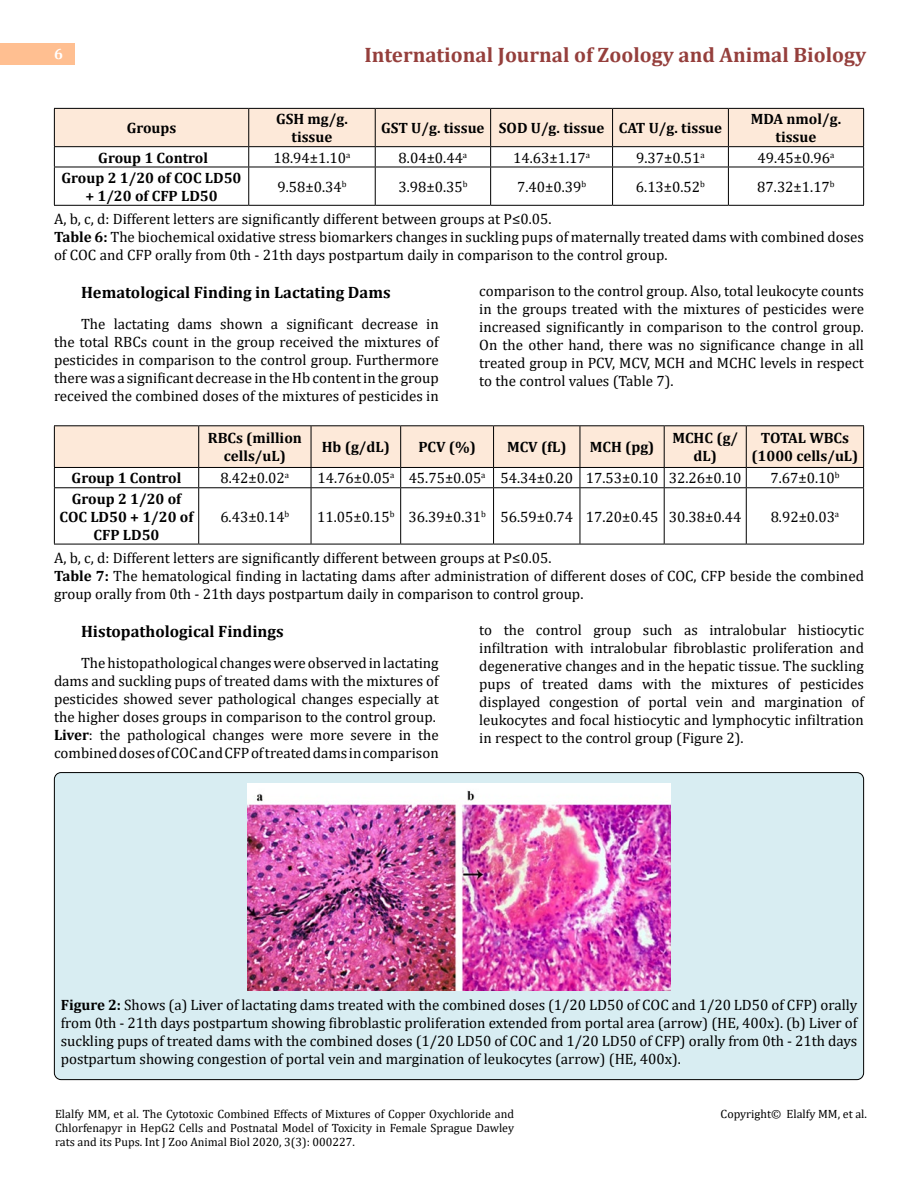
<style>
.page{position:relative;width:918px;height:1188px;background:#fff}
.page>*{position:absolute;margin:0;border:0;box-sizing:border-box;transform-origin:0 0}
.t1{font:700 21px "Cambria";color:#953f3c}
.t2{font:700 16.5px "Cambria";color:#000}
.t3{font:15px/18px "Cambria";color:#000;text-align:justify}
.t4{font:700 15px/18px "Cambria";color:#000;text-align:center}
.t5{font:700 15px "Cambria";color:#fff}
.t6{font:12px/14.4px "Cambria";color:#000;text-align:justify}
.s1{font-weight:700}
</style>
<div class="page">
<div style="left:0;top:43px;width:75px;height:21px;background:#ffbf91"></div>
<div style="left:54px;top:773px;width:810px;height:307px;background:#d8edf2;border-radius:7px"></div>
<hr style="left:54px;top:167px;width:1px;height:38px;background:#000">
<hr style="left:54px;top:167px;width:195px;height:1px;background:#000">
<hr style="left:249px;top:167px;width:126px;height:1px;background:#000">
<hr style="left:375px;top:167px;width:116px;height:1px;background:#000">
<hr style="left:491px;top:167px;width:122px;height:1px;background:#000">
<hr style="left:613px;top:167px;width:115px;height:1px;background:#000">
<hr style="left:728px;top:167px;width:136px;height:1px;background:#000">
<hr style="left:54px;top:205px;width:195px;height:1px;background:#000">
<hr style="left:249px;top:205px;width:126px;height:1px;background:#000">
<hr style="left:375px;top:205px;width:116px;height:1px;background:#000">
<hr style="left:491px;top:205px;width:122px;height:1px;background:#000">
<hr style="left:613px;top:205px;width:115px;height:1px;background:#000">
<hr style="left:728px;top:205px;width:136px;height:1px;background:#000">
<svg style="left:54px;top:108px;width:810px;height:59px"></svg>
<hr style="left:248px;top:167px;width:1px;height:38px;background:#000">
<hr style="left:375px;top:167px;width:1px;height:38px;background:#000">
<hr style="left:490px;top:167px;width:1px;height:38px;background:#000">
<hr style="left:612px;top:167px;width:1px;height:38px;background:#000">
<hr style="left:728px;top:167px;width:1px;height:38px;background:#000">
<hr style="left:863px;top:167px;width:1px;height:38px;background:#000">
<hr style="left:54px;top:425px;width:145px;height:1px;background:#000">
<hr style="left:199px;top:425px;width:112px;height:1px;background:#000">
<hr style="left:311px;top:425px;width:90px;height:1px;background:#000">
<hr style="left:401px;top:425px;width:93px;height:1px;background:#000">
<hr style="left:494px;top:425px;width:86px;height:1px;background:#000">
<hr style="left:580px;top:425px;width:84px;height:1px;background:#000">
<hr style="left:664px;top:425px;width:82px;height:1px;background:#000">
<hr style="left:746px;top:425px;width:118px;height:1px;background:#000">
<hr style="left:54px;top:488px;width:1px;height:56px;background:#000">
<hr style="left:54px;top:487px;width:145px;height:1px;background:#000">
<hr style="left:199px;top:487px;width:112px;height:1px;background:#000">
<hr style="left:311px;top:487px;width:90px;height:1px;background:#000">
<hr style="left:401px;top:487px;width:93px;height:1px;background:#000">
<hr style="left:494px;top:487px;width:86px;height:1px;background:#000">
<hr style="left:580px;top:487px;width:84px;height:1px;background:#000">
<hr style="left:664px;top:487px;width:82px;height:1px;background:#000">
<hr style="left:746px;top:487px;width:118px;height:1px;background:#000">
<hr style="left:54px;top:544px;width:145px;height:1px;background:#000">
<hr style="left:199px;top:544px;width:112px;height:1px;background:#000">
<hr style="left:311px;top:544px;width:90px;height:1px;background:#000">
<hr style="left:401px;top:544px;width:93px;height:1px;background:#000">
<hr style="left:494px;top:544px;width:86px;height:1px;background:#000">
<hr style="left:580px;top:544px;width:84px;height:1px;background:#000">
<hr style="left:664px;top:544px;width:82px;height:1px;background:#000">
<hr style="left:746px;top:544px;width:118px;height:1px;background:#000">
<svg style="left:54px;top:426px;width:810px;height:61px"></svg>
<hr style="left:198px;top:488px;width:1px;height:56px;background:#000">
<hr style="left:311px;top:488px;width:1px;height:56px;background:#000">
<hr style="left:400px;top:488px;width:1px;height:56px;background:#000">
<hr style="left:493px;top:488px;width:1px;height:56px;background:#000">
<hr style="left:580px;top:488px;width:1px;height:56px;background:#000">
<hr style="left:664px;top:488px;width:1px;height:56px;background:#000">
<hr style="left:746px;top:488px;width:1px;height:56px;background:#000">
<hr style="left:863px;top:488px;width:1px;height:56px;background:#000">
<img style="left:247px;top:783px;width:424px;height:208px">
<p class="t5" style="left:54px;top:44px;width:10px">6</p>
<h1 class="t1" style="left:364px;top:40px;width:503px">International Journal of Zoology and Animal Biology</h1>
<p class="t4" style="left:127px;top:119px;width:51px">Groups</p>
<p class="t4" style="left:276px;top:110px;width:73px">GSH mg/g. tissue</p>
<p class="t4" style="left:381px;top:119px;width:342px">GST U/g. tissue SOD U/g. tissue CAT U/g. tissue</p>
<p class="t4" style="left:751px;top:110px;width:92px">MDA nmol/g. tissue</p>
<p class="t4" style="left:98px;top:148px;width:111px">Group 1 Control</p>
<p class="t3" style="left:274px;top:148px;width:78px">18.94±1.10<sup>a</sup></p>
<p class="t3" style="left:399px;top:148px;width:70px">8.04±0.44<sup>a</sup></p>
<p class="t3" style="left:513px;top:148px;width:78px">14.63±1.17<sup>a</sup></p>
<p class="t3" style="left:636px;top:148px;width:70px">9.37±0.51<sup>a</sup></p>
<p class="t3" style="left:758px;top:148px;width:78px">49.45±0.96<sup>a</sup></p>
<p class="t4" style="left:62px;top:168px;width:181px">Group 2 1/20 of COC LD50 + 1/20 of CFP LD50</p>
<p class="t3" style="left:277px;top:178px;width:71px">9.58±0.34<sup>b</sup></p>
<p class="t3" style="left:398px;top:178px;width:71px">3.98±0.35<sup>b</sup></p>
<p class="t3" style="left:517px;top:178px;width:71px">7.40±0.39<sup>b</sup></p>
<p class="t3" style="left:636px;top:178px;width:71px">6.13±0.52<sup>b</sup></p>
<p class="t3" style="left:757px;top:178px;width:79px">87.32±1.17<sup>b</sup></p>
<p class="t3" style="left:54px;top:210px;width:812px;text-align:left">A, b, c, d: Different letters are significantly different between groups at P≤0.05.<br><span class="s1">Table 6:</span> The biochemical oxidative stress biomarkers changes in suckling pups of maternally treated dams with combined doses of COC and CFP orally from 0th - 21th days postpartum daily in comparison to the control group.</p>
<p class="t2" style="left:81px;top:281px;width:311px">Hematological Finding in Lactating Dams</p>
<p class="t3" style="left:54px;top:315px;width:386px;text-indent:27px">The lactating dams shown a significant decrease in the total RBCs count in the group received the mixtures of pesticides in comparison to the control group. Furthermore there was a significant decrease in the Hb content in the group received the combined doses of the mixtures of pesticides in</p>
<p class="t3" style="left:479px;top:282px;width:386px">comparison to the control group. Also, total leukocyte counts in the groups treated with the mixtures of pesticides were increased significantly in comparison to the control group.<br>On the other hand, there was no significance change in all treated group in PCV, MCV, MCH and MCHC levels in respect to the control values (Table 7).</p>
<p class="t4" style="left:208px;top:429px;width:96px">RBCs (million cells/uL)</p>
<p class="t4" style="left:322px;top:438px;width:70px">Hb (g/dL)</p>
<p class="t4" style="left:418px;top:438px;width:59px">PCV (%)</p>
<p class="t4" style="left:507px;top:438px;width:61px">MCV (fL)</p>
<p class="t4" style="left:590px;top:438px;width:66px">MCH (pg)</p>
<p class="t4" style="left:672px;top:429px;width:67px">MCHC (g/ dL)</p>
<p class="t4" style="left:751px;top:429px;width:108px">TOTAL WBCs (1000 cells/uL)</p>
<p class="t4" style="left:72px;top:469px;width:111px">Group 1 Control</p>
<p class="t3" style="left:221px;top:469px;width:70px">8.42±0.02<sup>a</sup></p>
<p class="t3" style="left:317px;top:469px;width:426px">14.76±0.05<sup>a</sup> 45.75±0.05<sup>a</sup> 54.34±0.20 17.53±0.10 32.26±0.10</p>
<p class="t3" style="left:770px;top:469px;width:71px">7.67±0.10<sup>b</sup></p>
<p class="t4" style="left:60px;top:489px;width:135px">Group 2 1/20 of<br>COC LD50 + 1/20 of<br>CFP LD50</p>
<p class="t3" style="left:220px;top:508px;width:71px">6.43±0.14<sup>b</sup></p>
<p class="t3" style="left:317px;top:508px;width:426px">11.05±0.15<sup>b</sup> 36.39±0.31<sup>b</sup> 56.59±0.74 17.20±0.45 30.38±0.44</p>
<p class="t3" style="left:771px;top:508px;width:70px">8.92±0.03<sup>a</sup></p>
<p class="t3" style="left:54px;top:549px;width:812px;text-align:left">A, b, c, d: Different letters are significantly different between groups at P≤0.05.<br><span class="s1">Table 7:</span> The hematological finding in lactating dams after administration of different doses of COC, CFP beside the combined group orally from 0th - 21th days postpartum daily in comparison to control group.</p>
<p class="t2" style="left:81px;top:619px;width:204px">Histopathological Findings</p>
<p class="t3" style="left:54px;top:654px;width:386px;text-align:left;text-indent:27px">The histopathological changes were observed in lactating dams and suckling pups of treated dams with the mixtures of pesticides showed sever pathological changes especially at the higher doses groups in comparison to the control group.<br><span class="s1">Liver</span>: the pathological changes were more severe in the combined doses of COC and CFP of treated dams in comparison</p>
<p class="t3" style="left:479px;top:621px;width:386px">to the control group such as intralobular histiocytic infiltration with intralobular fibroblastic proliferation and degenerative changes and in the hepatic tissue. The suckling pups of treated dams with the mixtures of pesticides displayed congestion of portal vein and margination of leukocytes and focal histiocytic and lymphocytic infiltration in respect to the control group (Figure 2).</p>
<p class="t3" style="left:61px;top:996px;width:798px"><span class="s1">Figure 2:</span> Shows (a) Liver of lactating dams treated with the combined doses (1/20 LD50 of COC and 1/20 LD50 of CFP) orally from 0th - 21th days postpartum showing fibroblastic proliferation extended from portal area (arrow) (HE, 400x). (b) Liver of suckling pups of treated dams with the combined doses (1/20 LD50 of COC and 1/20 LD50 of CFP) orally from 0th - 21th days postpartum showing congestion of portal vein and margination of leukocytes (arrow) (HE, 400x).</p>
<p class="t6" style="left:55px;top:1106px;width:461px">Elalfy MM, et al. The Cytotoxic Combined Effects of Mixtures of Copper Oxychloride and Chlorfenapyr in HepG2 Cells and Postnatal Model of Toxicity in Female Sprague Dawley rats and its Pups. Int J Zoo Animal Biol 2020, 3(3): 000227.</p>
<p class="t6" style="left:721px;top:1106px;width:148px">Copyright© Elalfy MM, et al.</p>
</div>
